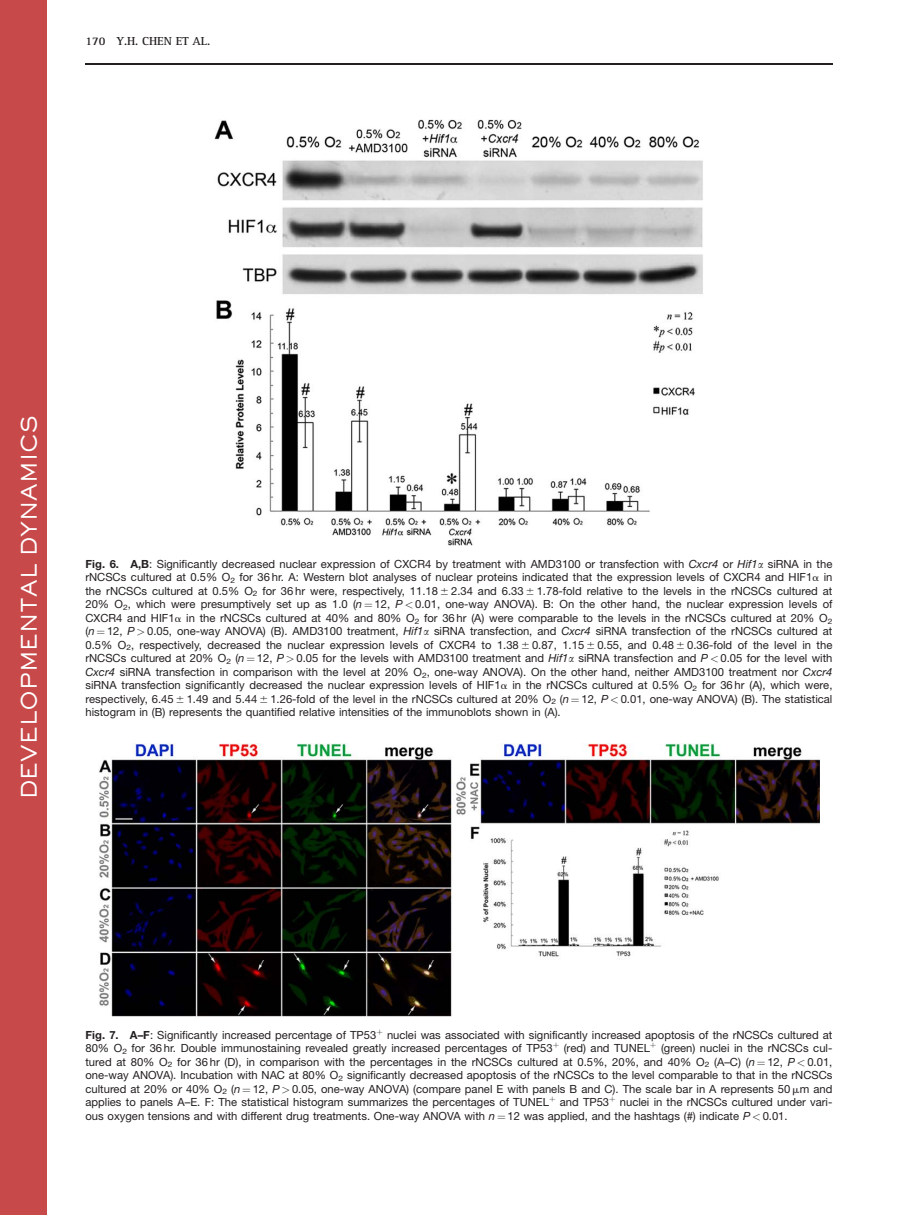
<style>
.page{position:relative;width:918px;height:1215px;background:#fff}
.page>*{position:absolute;margin:0;border:0;box-sizing:border-box;transform-origin:0 0}
.t1{font:500 21px "AT Sackers Gothic";color:#fff}
.t2{font:12px "Adv OT25553 a 69.B";color:#231f20}
.t3{font:11.25px/13.5px "Adv Helneu R";color:#231f20;text-align:justify}
.s1{font-family:"Adv Helneu B"}
.s2{font-family:"Adv Helneu I"}
.s3{font-family:"Adv PSMP10"}
.s4{font-family:"Adv P80675"}
.s5{font-family:"Adv P4 C4 E74"}
.s6{font-family:"Adv P4 C4 E51"}
</style>
<div class="page">
<div style="left:0;top:0;width:47px;height:1215px;background:#c8494a"></div>
<img style="left:215px;top:120px;width:488px;height:425px">
<img style="left:99px;top:743px;width:721px;height:273px">
<hr style="left:85px;top:63px;width:748px;height:1px;background:#231f20">
<p class="t2" style="left:85px;top:36px;width:126px">170 Y.H. CHEN ET AL.</p>
<h1 class="t1" style="left:21px;top:799px;width:385px;rotate:-90deg">DEVELOPMENTAL DYNAMICS</h1>
<p class="t3" style="left:85px;top:558px;width:749px"><span class="s1">Fig. 6. A,B</span>: Significantly decreased nuclear expression of CXCR4 by treatment with AMD3100 or transfection with <span class="s2">Cxcr4</span> or <span class="s2">Hif1</span><span class="s3">a</span> siRNA in the rNCSCs cultured at 0.5% O<sub>2</sub> for 36 hr. A: Western blot analyses of nuclear proteins indicated that the expression levels of CXCR4 and HIF1<span class="s4">a</span> in the rNCSCs cultured at 0.5% O<sub>2</sub> for 36 hr were, respectively, 11.18 <span class="s4">6</span> 2.34 and 6.33 <span class="s4">6</span> 1.78-fold relative to the levels in the rNCSCs cultured at 20% O<sub>2</sub>, which were presumptively set up as 1.0 (<span class="s2">n</span> <span class="s5">¼</span> 12, <span class="s2">P</span> <span class="s6">&lt;</span> 0.01, one-way ANOVA). B: On the other hand, the nuclear expression levels of CXCR4 and HIF1<span class="s4">a</span> in the rNCSCs cultured at 40% and 80% O<sub>2</sub> for 36 hr (A) were comparable to the levels in the rNCSCs cultured at 20% O<sub>2 </sub>(<span class="s2">n</span> <span class="s5">¼</span> 12, <span class="s2">P</span> <span class="s6">&gt;</span> 0.05, one-way ANOVA) (B). AMD3100 treatment, <span class="s2">Hif1</span><span class="s3">a</span> siRNA transfection, and <span class="s2">Cxcr4</span> siRNA transfection of the rNCSCs cultured at 0.5% O<sub>2</sub>, respectively, decreased the nuclear expression levels of CXCR4 to 1.38 <span class="s4">6</span> 0.87, 1.15 <span class="s4">6</span> 0.55, and 0.48 <span class="s4">6</span> 0.36-fold of the level in the rNCSCs cultured at 20% O<sub>2</sub> (<span class="s2">n</span> <span class="s5">¼</span> 12, <span class="s2">P</span> <span class="s6">&gt;</span> 0.05 for the levels with AMD3100 treatment and <span class="s2">Hif1</span><span class="s3">a</span> siRNA transfection and <span class="s2">P</span> <span class="s6">&lt;</span> 0.05 for the level with <span class="s2">Cxcr4</span> siRNA transfection in comparison with the level at 20% O<sub>2</sub>, one-way ANOVA). On the other hand, neither AMD3100 treatment nor <span class="s2">Cxcr4 </span>siRNA transfection significantly decreased the nuclear expression levels of HIF1<span class="s4">a</span> in the rNCSCs cultured at 0.5% O<sub>2</sub> for 36 hr (A), which were, respectively, 6.45 <span class="s4">6</span> 1.49 and 5.44 <span class="s4">6</span> 1.26-fold of the level in the rNCSCs cultured at 20% O<sub>2</sub> (<span class="s2">n</span> <span class="s5">¼</span> 12, <span class="s2">P</span> <span class="s6">&lt;</span> 0.01, one-way ANOVA) (B). The statistical histogram in (B) represents the quantified relative intensities of the immunoblots shown in (A).</p>
<p class="t3" style="left:85px;top:1029px;width:748px"><span class="s1">Fig. 7. A–F</span>: Significantly increased percentage of TP53<sup>þ</sup> nuclei was associated with significantly increased apoptosis of the rNCSCs cultured at 80% O<sub>2</sub> for 36 hr. Double immunostaining revealed greatly increased percentages of TP53<sup>þ</sup> (red) and TUNEL<sup>þ</sup> (green) nuclei in the rNCSCs cul&shy;tured at 80% O<sub>2</sub> for 36 hr (D), in comparison with the percentages in the rNCSCs cultured at 0.5%, 20%, and 40% O<sub>2</sub> (A–C) (<span class="s2">n</span> <span class="s5">¼</span> 12, <span class="s2">P</span> <span class="s6">&lt;</span> 0.01, one-way ANOVA). Incubation with NAC at 80% O<sub>2</sub> significantly decreased apoptosis of the rNCSCs to the level comparable to that in the rNCSCs cultured at 20% or 40% O<sub>2</sub> (<span class="s2">n</span> <span class="s5">¼</span> 12, <span class="s2">P</span> <span class="s6">&gt;</span> 0.05, one-way ANOVA) (compare panel E with panels B and C). The scale bar in A represents 50 <span class="s4">m</span>m and applies to panels A–E. F: The statistical histogram summarizes the percentages of TUNEL<sup>þ</sup> and TP53<sup>þ</sup> nuclei in the rNCSCs cultured under vari&shy;ous oxygen tensions and with different drug treatments. One-way ANOVA with <span class="s2">n</span> <span class="s5">¼</span> 12 was applied, and the hashtags (#) indicate <span class="s2">P</span> <span class="s6">&lt;</span> 0.01.</p>
</div>
